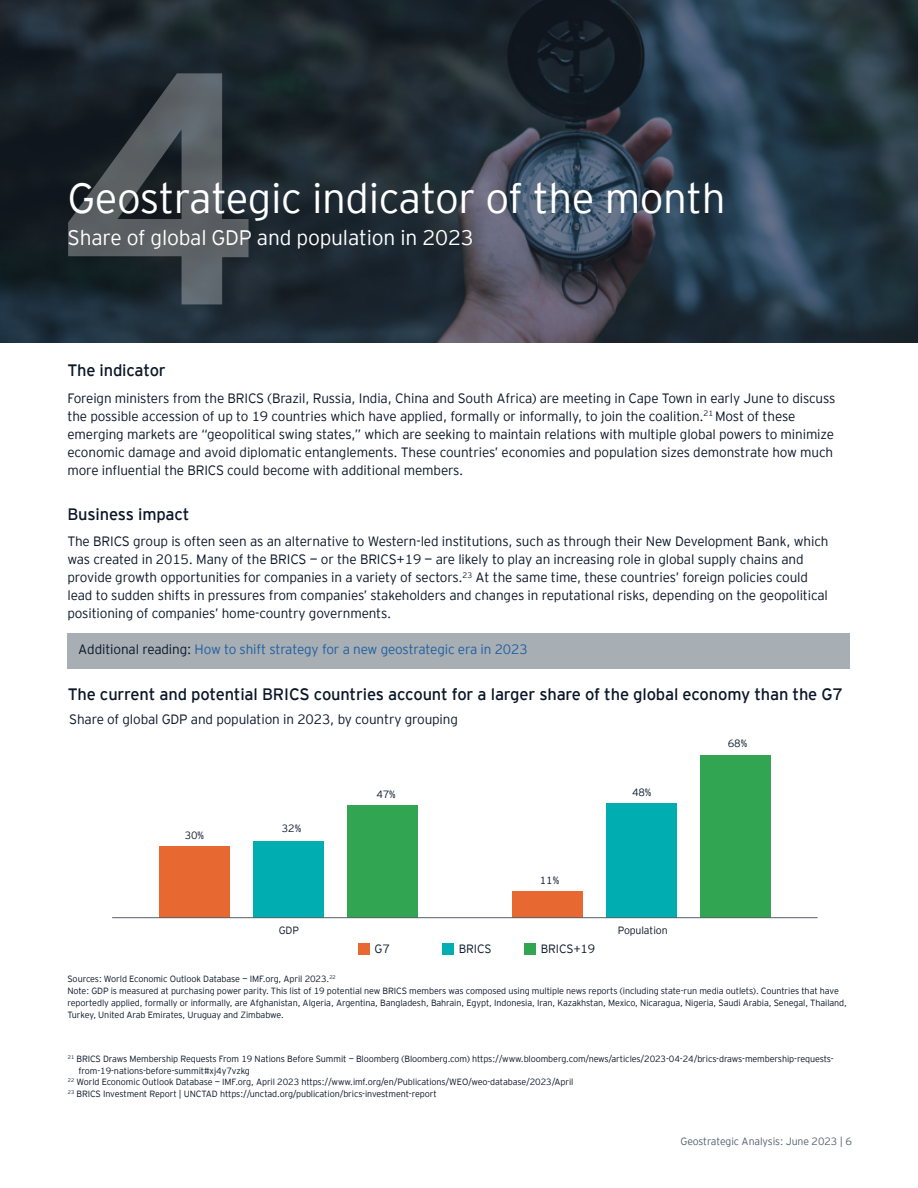
<style>
.page{position:relative;width:918px;height:1188px;background:#fff}
.page>*{position:absolute;margin:0;border:0;box-sizing:border-box;transform-origin:0 0}
.t1{font:700 330px "EY Interstate";color:#fff}
.t2{font:300 42px "EY Interstate";letter-spacing:-.01em;color:#fff}
.t3{font:300 21px "EY Interstate";letter-spacing:-.01em;color:#fff}
.t4{font:16.5px "EY Interstate";letter-spacing:-.01em;color:#0a1627}
.t5{font:300 13.5px/18px "EY Interstate";letter-spacing:-.01em;color:#0a1627}
.t6{font:300 13.5px "EY Interstate";letter-spacing:-.01em;color:#215e9e}
.t7{font:300 12px "EY Interstate";letter-spacing:-.01em;color:#0a1627}
.t8{font:300 10.5px "EY Interstate";letter-spacing:-.01em;color:#54606b}
.t9{font:300 10.5px "EY Interstate";letter-spacing:-.01em;color:#0a1627}
.t10{font:300 9px/11.7px "EY Interstate";letter-spacing:-.01em;color:#0a1627}
.s1{color:#0a1627}
</style>
<div class="page">
<svg style="left:0;top:0;width:918px;height:343px;background:#24303b"></svg>
<div style="left:68px;top:633px;width:782px;height:36px;background:#a7afb5"></div>
<div style="left:358px;top:943px;width:12px;height:11px;background:#e76830"></div>
<div style="left:443px;top:943px;width:11px;height:11px;background:#00aeb1"></div>
<div style="left:525px;top:943px;width:11px;height:11px;background:#31a551"></div>
<div style="left:347px;top:806px;width:71px;height:112px;background:#31a551"></div>
<div style="left:700px;top:755px;width:71px;height:163px;background:#31a551"></div>
<div style="left:253px;top:841px;width:71px;height:77px;background:#00aeb1"></div>
<div style="left:606px;top:803px;width:71px;height:115px;background:#00aeb1"></div>
<div style="left:159px;top:846px;width:71px;height:72px;background:#e76830"></div>
<div style="left:512px;top:891px;width:70px;height:27px;background:#e76830"></div>
<hr style="left:112px;top:917px;width:706px;height:1px;background:#54606b">
<h1 class="t1" style="left:56px;top:-50px;width:206px">4</h1>
<h2 class="t2" style="left:68px;top:169px;width:660px">Geostrategic indicator of the month</h2>
<h3 class="t3" style="left:68px;top:223px;width:408px">Share of global GDP and population in 2023</h3>
<p class="t4" style="left:68px;top:359px;width:100px">The indicator</p>
<p class="t5" style="left:67px;top:388px;width:769px">Foreign ministers from the BRICS (Brazil, Russia, India, China and South Africa) are meeting in Cape Town in early June to discuss the possible accession of up to 19 countries which have applied, formally or informally, to join the coalition.<sup>21</sup> Most of these emerging markets are “geopolitical swing states,” which are seeking to maintain relations with multiple global powers to minimize economic damage and avoid diplomatic entanglements. These countries’ economies and population sizes demonstrate how much more influential the BRICS could become with additional members.</p>
<p class="t4" style="left:68px;top:502px;width:124px">Business impact</p>
<p class="t5" style="left:68px;top:532px;width:763px">The BRICS group is often seen as an alternative to Western-led institutions, such as through their New Development Bank, which was created in 2015. Many of the BRICS — or the BRICS+19 — are likely to play an increasing role in global supply chains and provide growth opportunities for companies in a variety of sectors.<sup>23</sup> At the same time, these countries’ foreign policies could lead to sudden shifts in pressures from companies’ stakeholders and changes in reputational risks, depending on the geopolitical positioning of companies’ home-country governments.</p>
<p class="t6" style="left:78px;top:640px;width:451px"><span class="s1">Additional reading:</span> How to shift strategy for a new geostrategic era in 2023</p>
<p class="t4" style="left:68px;top:683px;width:776px">The current and potential BRICS countries account for a larger share of the global economy than the G7</p>
<p class="t5" style="left:69px;top:709px;width:390px">Share of global GDP and population in 2023, by country grouping</p>
<p class="t9" style="left:185px;top:828px;width:21px">30%</p>
<p class="t9" style="left:282px;top:820px;width:21px">32%</p>
<p class="t9" style="left:376px;top:787px;width:21px">47%</p>
<p class="t9" style="left:540px;top:872px;width:21px">11%</p>
<p class="t9" style="left:632px;top:785px;width:21px">48%</p>
<p class="t9" style="left:279px;top:923px;width:22px">GDP</p>
<p class="t9" style="left:618px;top:923px;width:51px">Population</p>
<p class="t7" style="left:375px;top:941px;width:17px">G7</p>
<p class="t7" style="left:459px;top:941px;width:34px">BRICS</p>
<p class="t7" style="left:541px;top:941px;width:56px">BRICS+19</p>
<p class="t9" style="left:728px;top:736px;width:21px">68%</p>
<p class="t10" style="left:68px;top:973px;width:781px">Sources: World Economic Outlook Database — IMF.org, April 2023.<sup>22<br></sup>Note: GDP is measured at purchasing power parity. This list of 19 potential new BRICS members was composed using multiple news reports (including state-run media outlets). Countries that have reportedly applied, formally or informally, are Afghanistan, Algeria, Argentina, Bangladesh, Bahrain, Egypt, Indonesia, Iran, Kazakhstan, Mexico, Nicaragua, Nigeria, Saudi Arabia, Senegal, Thailand, Turkey, United Arab Emirates, Uruguay and Zimbabwe.</p>
<p class="t10" style="left:68px;top:1052px;width:767px"><sup>21</sup> BRICS Draws Membership Requests From 19 Nations Before Summit — Bloomberg (Bloomberg.com) https://www.bloomberg.com/news/articles/2023-04-24/brics-draws-membership-requests-</p>
<p class="t10" style="left:78px;top:1064px;width:173px">from-19-nations-before-summit#xj4y7vzkg</p>
<p class="t10" style="left:68px;top:1076px;width:507px"><sup>22</sup> World Economic Outlook Database — IMF.org, April 2023 https://www.imf.org/en/Publications/WEO/weo-database/2023/April</p>
<p class="t10" style="left:68px;top:1087px;width:370px"><sup>23</sup> BRICS Investment Report | UNCTAD https://unctad.org/publication/brics-investment-report</p>
<p class="t8" style="left:681px;top:1134px;width:173px">Geostrategic Analysis: June 2023 | 6</p>
</div>
